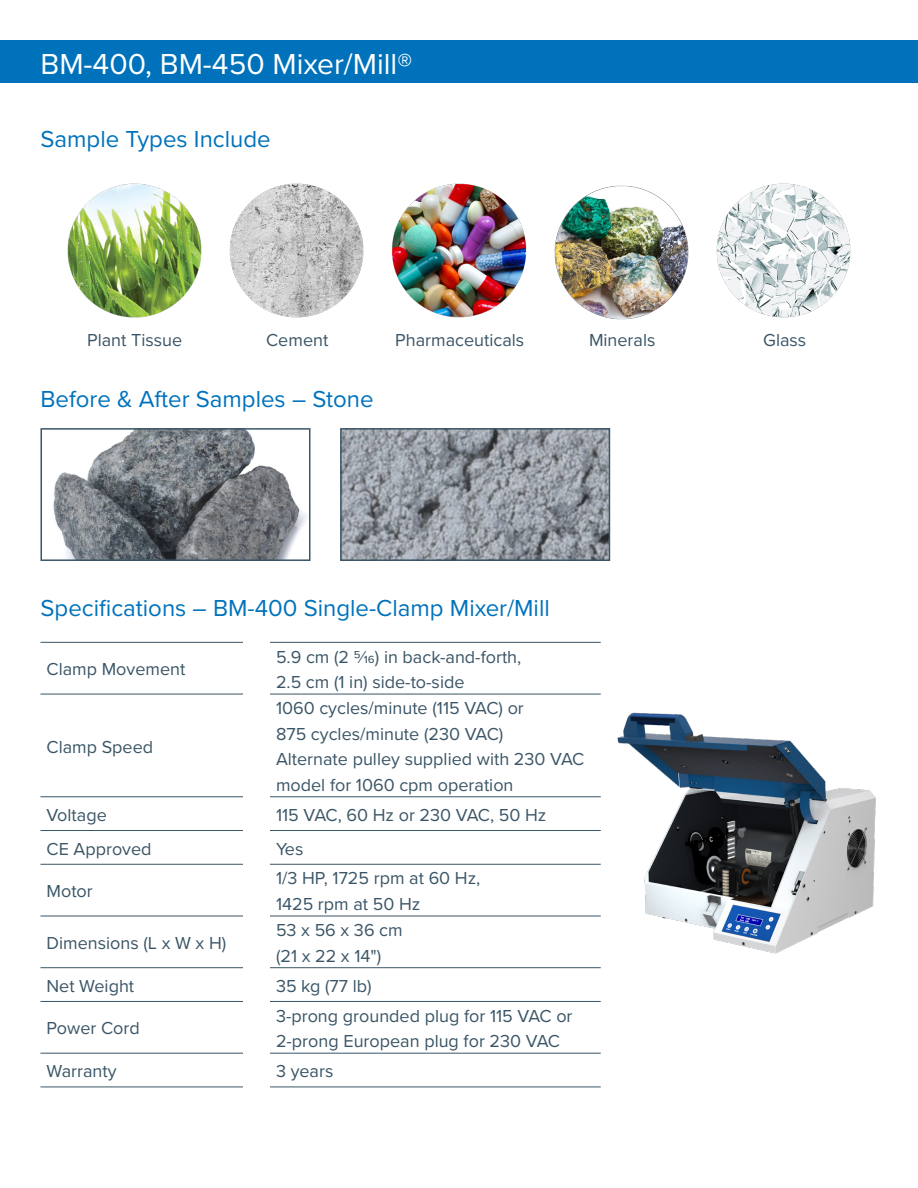
<style>
.page{position:relative;width:918px;height:1188px;background:#fff}
.page>*{position:absolute;margin:0;border:0;box-sizing:border-box;transform-origin:0 0}
.t1{font:30px "Proxima Nova";color:#fff}
.t2{font:24px "Proxima Nova";color:#0072bc}
.t3{font:18px/25.5px "Proxima Nova";color:#3b5566}
</style>
<div class="page">
<img style="left:67px;top:183px;width:460px;height:135px">
<img style="left:554px;top:183px;width:297px;height:137px">
<div style="left:0;top:40px;width:918px;height:43px;background:#0072bc"></div>
<img style="left:53px;top:431px;width:254px;height:127px">
<div style="left:40px;top:428px;width:270px;height:133px;border:2px solid #3b5566"></div>
<img style="left:343px;top:431px;width:264px;height:127px">
<div style="left:340px;top:428px;width:270px;height:133px;border:2px solid #3b5566"></div>
<img style="left:617px;top:712px;width:259px;height:242px">
<hr style="left:40px;top:642px;width:203px;height:1px;background:#3b5566">
<hr style="left:270px;top:642px;width:331px;height:1px;background:#3b5566">
<hr style="left:40px;top:694px;width:203px;height:1px;background:#3b5566">
<hr style="left:270px;top:694px;width:331px;height:1px;background:#3b5566">
<hr style="left:40px;top:796px;width:203px;height:1px;background:#3b5566">
<hr style="left:270px;top:796px;width:331px;height:1px;background:#3b5566">
<hr style="left:40px;top:830px;width:203px;height:1px;background:#3b5566">
<hr style="left:270px;top:830px;width:331px;height:1px;background:#3b5566">
<hr style="left:40px;top:864px;width:203px;height:1px;background:#3b5566">
<hr style="left:270px;top:864px;width:331px;height:1px;background:#3b5566">
<hr style="left:40px;top:916px;width:203px;height:1px;background:#3b5566">
<hr style="left:270px;top:916px;width:331px;height:1px;background:#3b5566">
<hr style="left:40px;top:967px;width:203px;height:1px;background:#3b5566">
<hr style="left:270px;top:967px;width:331px;height:1px;background:#3b5566">
<hr style="left:40px;top:1001px;width:203px;height:1px;background:#3b5566">
<hr style="left:270px;top:1001px;width:331px;height:1px;background:#3b5566">
<hr style="left:40px;top:1053px;width:203px;height:1px;background:#3b5566">
<hr style="left:270px;top:1053px;width:331px;height:1px;background:#3b5566">
<hr style="left:40px;top:1087px;width:203px;height:1px;background:#3b5566">
<hr style="left:270px;top:1087px;width:331px;height:1px;background:#3b5566">
<p class="t1" style="left:40px;top:41px;width:373px">BM-400, BM-450 Mixer/Mill®</p>
<p class="t2" style="left:40px;top:121px;width:232px">Sample Types Include</p>
<p class="t3" style="left:87px;top:326px;width:97px">Plant Tissue</p>
<p class="t3" style="left:266px;top:326px;width:64px">Cement</p>
<p class="t3" style="left:395px;top:326px;width:131px">Pharmaceuticals</p>
<p class="t3" style="left:589px;top:326px;width:68px">Minerals</p>
<p class="t3" style="left:763px;top:326px;width:45px">Glass</p>
<p class="t2" style="left:40px;top:381px;width:335px">Before &amp; After Samples – Stone</p>
<p class="t2" style="left:40px;top:590px;width:511px">Specifications – BM-400 Single-Clamp Mixer/Mill</p>
<p class="t3" style="left:46px;top:656px;width:140px">Clamp Movement</p>
<p class="t3" style="left:46px;top:733px;width:108px">Clamp Speed</p>
<p class="t3" style="left:276px;top:643px;width:247px">5.9 cm (2 5/16) in back-and-forth,<br>2.5 cm (1 in) side-to-side</p>
<p class="t3" style="left:276px;top:695px;width:249px">1060 cycles/minute (115 VAC) or<br>875 cycles/minute (230 VAC)</p>
<p class="t3" style="left:276px;top:746px;width:310px">Alternate pulley supplied with 230 VAC model for 1060 cpm operation</p>
<p class="t3" style="left:46px;top:801px;width:62px">Voltage</p>
<p class="t3" style="left:276px;top:801px;width:272px">115 VAC, 60 Hz or 230 VAC, 50 Hz</p>
<p class="t3" style="left:46px;top:835px;width:107px">CE Approved</p>
<p class="t3" style="left:276px;top:835px;width:29px">Yes</p>
<p class="t3" style="left:46px;top:878px;width:48px">Motor</p>
<p class="t3" style="left:276px;top:865px;width:206px">1/3 HP, 1725 rpm at 60 Hz,<br>1425 rpm at 50 Hz</p>
<p class="t3" style="left:46px;top:929px;width:181px">Dimensions (L x W x H)</p>
<p class="t3" style="left:276px;top:917px;width:128px">53 x 56 x 36 cm</p>
<p class="t3" style="left:276px;top:942px;width:107px">(21 x 22 x 14")</p>
<p class="t3" style="left:46px;top:972px;width:89px">Net Weight</p>
<p class="t3" style="left:276px;top:972px;width:97px">35 kg (77 lb)</p>
<p class="t3" style="left:46px;top:1015px;width:95px">Power Cord</p>
<p class="t3" style="left:276px;top:1002px;width:298px">3-prong grounded plug for 115 VAC or<br>2-prong European plug for 230 VAC</p>
<p class="t3" style="left:46px;top:1058px;width:72px">Warranty</p>
<p class="t3" style="left:276px;top:1058px;width:59px">3 years</p>
</div>
